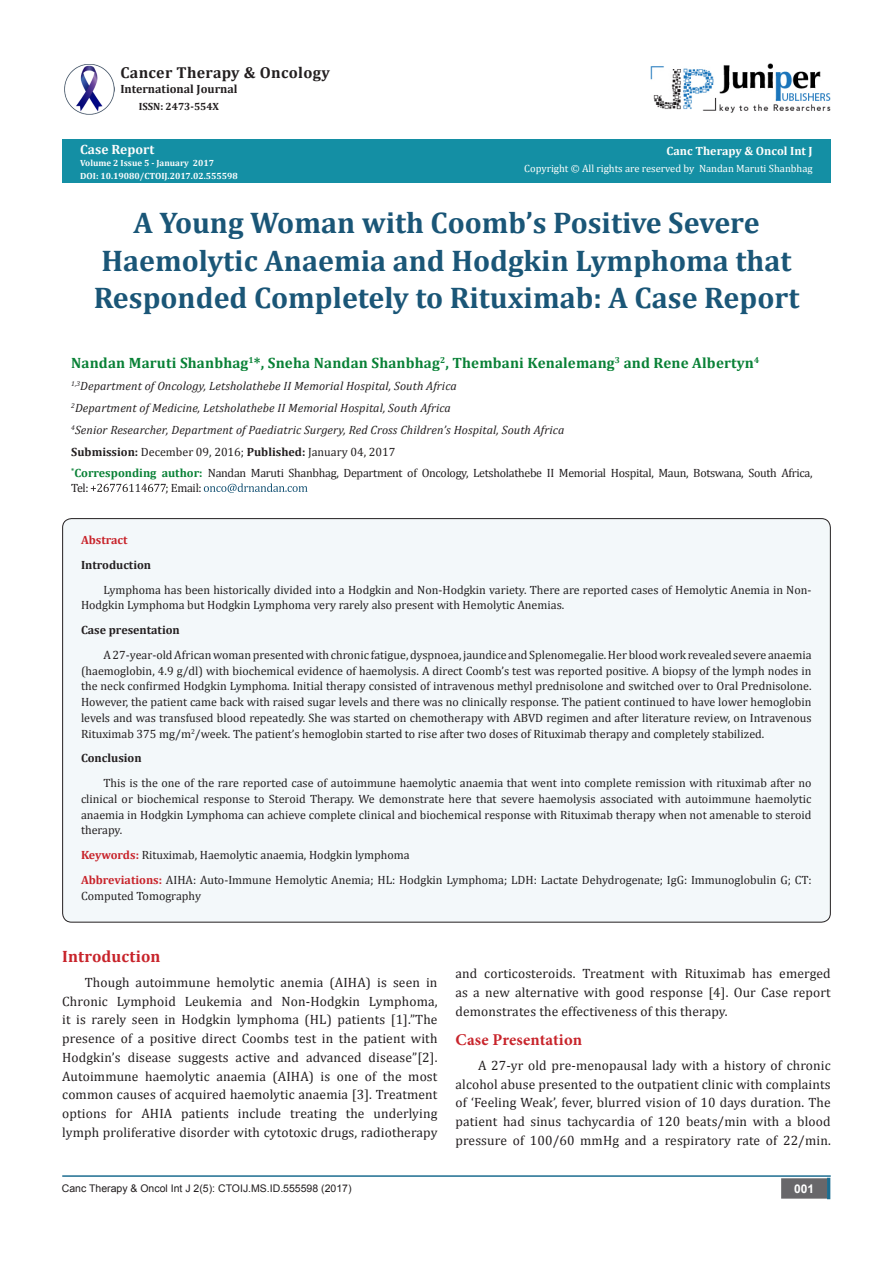
<style>
.page{position:relative;width:893px;height:1263px;background:#fff}
.page>*{position:absolute;margin:0;border:0;box-sizing:border-box;transform-origin:0 0}
.t1{font:700 30px/37.5px "Cambria";color:#1a5677;text-align:center}
.t2{font:700 16.5px "Minion Pro";letter-spacing:.005em;color:#c8242b}
.t3{font:700 16.5px "Cambria";letter-spacing:.01em;color:#c8242b}
.t4{font:700 15.9px "Cambria";letter-spacing:.02em;color:#231f20}
.t5{font:700 15px "Cambria";letter-spacing:.01em;color:#098136}
.t6{font:13.5px/18.8px "Cambria";letter-spacing:.01em;color:#231f20;text-align:justify}
.t7{font:700 13.5px "Cambria";color:#fcfcfc}
.t8{font:12px/15.8px "Cambria";color:#231f20}
.t9{font:italic 12px "Cambria";letter-spacing:.01em;color:#231f20}
.t10{font:12px/14.4px "Cambria";letter-spacing:-.025em;color:#231f20}
.t11{font:700 12px "Cambria";color:#231f20}
.t12{font:700 12px "Cambria";color:#fffefc}
.t13{font:700 12px "Cambria";color:#c8242b}
.t14{font:700 12px "Arial";color:#fff}
.t15{font:10.5px "Cambria";color:#fffefc}
.t16{font:10.5px "Arial";color:#231f20}
.t17{font:700 10.5px "Cambria";color:#231f20}
.t18{font:700 9px "Cambria";color:#fff}
.t19{font:700 9px "Cambria";color:#fcfcfc}
.s1{color:#fcfcfc}
.s2{font-weight:700}
.s3{font-weight:700;color:#098136}
.s4{font-weight:700;color:#c8242b}
</style>
<div class="page">
<div style="left:62px;top:139px;width:769px;height:44px;background:#148fa4"></div>
<svg style="left:91px;top:484px;width:75px;height:8px"></svg>
<svg style="left:204px;top:483px;width:104px;height:10px"></svg>
<hr style="left:62px;top:1175px;width:769px;height:2px;background:#1c6d90">
<div style="left:782px;top:1179px;width:44px;height:19px;background:#68676a"></div>
<div style="left:781px;top:1178px;width:46px;height:20px;border:2px solid #68676a"></div>
<hr style="left:827px;top:1178px;width:3px;height:21px;background:#1c6d90">
<img style="left:651px;top:63px;width:180px;height:50px">
<img style="left:64px;top:64px;width:50px;height:51px">
<div style="left:63px;top:519px;width:767px;height:403px;background:#f3f8fa;border-radius:9px"></div>
<p class="t4" style="left:120px;top:61px;width:211px">Cancer Therapy &amp; Oncology</p>
<p class="t11" style="left:120px;top:80px;width:119px">International Journal</p>
<p class="t17" style="left:139px;top:99px;width:82px">ISSN: 2473-554X</p>
<p class="t7" style="left:80px;top:140px;width:76px">Case Report</p>
<p class="t19" style="left:80px;top:157px;width:135px">Volume 2 Issue 5 - January 2017</p>
<p class="t18" style="left:80px;top:169px;width:159px"><span class="s1">DOI:</span> 10.19080/CTOIJ.2017.02.555598</p>
<p class="t12" style="left:667px;top:142px;width:148px">Canc Therapy &amp; Oncol Int J</p>
<p class="t15" style="left:524px;top:162px;width:290px">Copyright © All rights are reserved by Nandan Maruti Shanbhag</p>
<p class="t1" style="left:94px;top:203px;width:707px">A Young Woman with Coomb’s Positive Severe<br>Haemolytic Anaemia and Hodgkin Lymphoma that<br>Responded Completely to Rituximab: A Case Report</p>
<p class="t5" style="left:71px;top:352px;width:690px">Nandan Maruti Shanbhag<sup>1</sup>*, Sneha Nandan Shanbhag<sup>2</sup>, Thembani Kenalemang<sup>3</sup> and Rene Albertyn<sup>4</sup></p>
<p class="t9" style="left:71px;top:377px;width:387px"><sup>1,3</sup>Department of Oncology, Letsholathebe II Memorial Hospital, South Africa</p>
<p class="t9" style="left:71px;top:399px;width:381px"><sup>2</sup>Department of Medicine, Letsholathebe II Memorial Hospital, South Africa</p>
<p class="t9" style="left:71px;top:421px;width:495px"><sup>4</sup>Senior Researcher, Department of Paediatric Surgery, Red Cross Children’s Hospital, South Africa</p>
<p class="t8" style="left:71px;top:443px;width:326px"><span class="s2">Submission:</span> December 09, 2016; <span class="s2">Published:</span> January 04, 2017</p>
<p class="t10" style="left:71px;top:466px;width:743px"><sup>*</sup><span class="s3">Corresponding author:</span> Nandan Maruti Shanbhag, Department of Oncology, Letsholathebe II Memorial Hospital, Maun, Botswana, South Africa,<br>Tel:</p>
<p class="t8" style="left:166px;top:480px;width:38px">; Email:</p>
<p class="t13" style="left:81px;top:531px;width:48px">Abstract</p>
<p class="t11" style="left:81px;top:556px;width:72px">Introduction</p>
<p class="t8" style="left:81px;top:581px;width:732px;text-indent:22px">Lymphoma has been historically divided into a Hodgkin and Non-Hodgkin variety. There are reported cases of Hemolytic Anemia in Non-<br>Hodgkin Lymphoma but Hodgkin Lymphoma very rarely also present with Hemolytic Anemias.</p>
<p class="t11" style="left:81px;top:621px;width:100px">Case presentation</p>
<p class="t8" style="left:81px;top:647px;width:732px;text-align:justify;text-indent:22px">A 27-year-old African woman presented with chronic fatigue, dyspnoea, jaundice and Splenomegalie. Her blood work revealed severe anaemia (haemoglobin, 4.9 g/dl) with biochemical evidence of haemolysis. A direct Coomb’s test was reported positive. A biopsy of the lymph nodes in the neck confirmed Hodgkin Lymphoma. Initial therapy consisted of intravenous methyl prednisolone and switched over to Oral Prednisolone.<br>However, the patient came back with raised sugar levels and there was no clinically response. The patient continued to have lower hemoglobin levels and was transfused blood repeatedly. She was started on chemotherapy with ABVD regimen and after literature review, on Intravenous Rituximab 375 mg/m<sup>2</sup>/week. The patient’s hemoglobin started to rise after two doses of Rituximab therapy and completely stabilized.</p>
<p class="t11" style="left:81px;top:750px;width:62px">Conclusion</p>
<p class="t8" style="left:81px;top:775px;width:732px;text-align:justify;text-indent:22px">This is the one of the rare reported case of autoimmune haemolytic anaemia that went into complete remission with rituximab after no clinical or biochemical response to Steroid Therapy. We demonstrate here that severe haemolysis associated with autoimmune haemolytic anaemia in Hodgkin Lymphoma can achieve complete clinical and biochemical response with Rituximab therapy when not amenable to steroid therapy.</p>
<p class="t8" style="left:81px;top:847px;width:330px"><span class="s4">Keywords:</span> Rituximab, Haemolytic anaemia, Hodgkin lymphoma</p>
<p class="t8" style="left:81px;top:872px;width:732px"><span class="s4">Abbreviations:</span> AIHA: Auto-Immune Hemolytic Anemia; HL: Hodgkin Lymphoma; LDH: Lactate Dehydrogenate; IgG: Immunoglobulin G; CT:<br>Computed Tomography</p>
<p class="t3" style="left:62px;top:945px;width:100px">Introduction</p>
<p class="t6" style="left:62px;top:973px;width:377px;text-indent:22px">Though autoimmune hemolytic anemia (AIHA) is seen in Chronic Lymphoid Leukemia and Non-Hodgkin Lymphoma, it is rarely seen in Hodgkin lymphoma (HL) patients [1].”The presence of a positive direct Coombs test in the patient with Hodgkin’s disease suggests active and advanced disease”[2].<br>Autoimmune haemolytic anaemia (AIHA) is one of the most common causes of acquired haemolytic anaemia [3]. Treatment options for AHIA patients include treating the underlying lymph proliferative disorder with cytotoxic drugs, radiotherapy</p>
<p class="t6" style="left:455px;top:964px;width:377px">and corticosteroids. Treatment with Rituximab has emerged as a new alternative with good response [4]. Our Case report demonstrates the effectiveness of this therapy.</p>
<p class="t2" style="left:455px;top:1028px;width:128px">Case Presentation</p>
<p class="t6" style="left:455px;top:1056px;width:377px;text-indent:22px">A 27-yr old pre-menopausal lady with a history of chronic alcohol abuse presented to the outpatient clinic with complaints of ‘Feeling Weak’, fever, blurred vision of 10 days duration. The patient had sinus tachycardia of 120 beats/min with a blood pressure of 100/60 mmHg and a respiratory rate of 22/min.</p>
<p class="t16" style="left:62px;top:1182px;width:291px">Canc Therapy &amp; Oncol Int J 2(5): CTOIJ.MS.ID.555598 (2017)</p>
<p class="t14" style="left:794px;top:1180px;width:22px">001</p>
</div>
